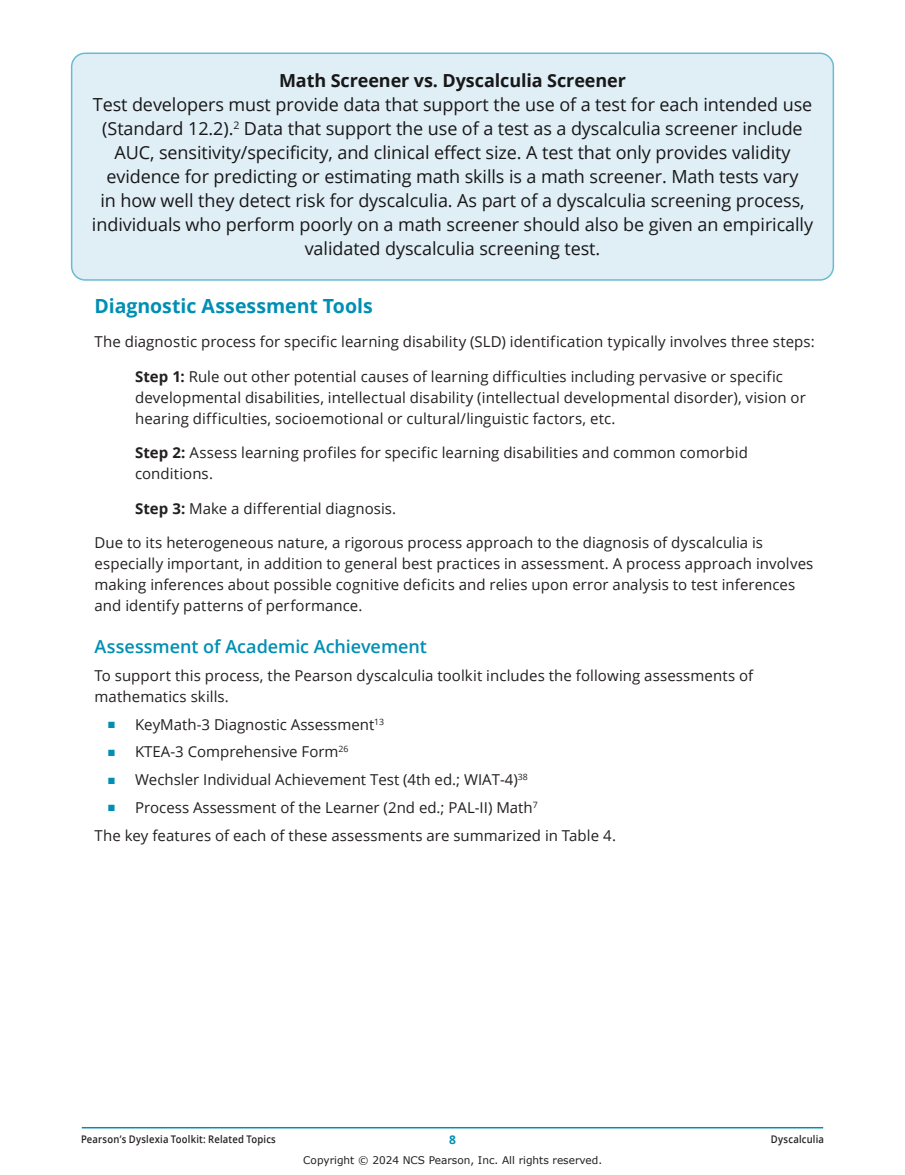
<style>
.page{position:relative;width:905px;height:1175px;background:#fff}
.page>*{position:absolute;margin:0;border:0;box-sizing:border-box;transform-origin:0 0}
.t1{font:700 19.5px "Open Sans";color:#008fb3}
.t2{font:18px/24px "Open Sans";letter-spacing:-.005em;color:#181719;text-align:center}
.t3{font:700 18px "Open Sans";letter-spacing:-.005em;color:#181719}
.t4{font:600 18px "Open Sans";color:#008fb3}
.t5{font:15px/21px "Open Sans";letter-spacing:.005em;color:#231f20}
.t6{font:700 12px "Open Sans";color:#008fb3}
.t7{font:600 10.5px "Open Sans";letter-spacing:.02em;color:#231f20;scale:.9 1}
.t8{font:10.5px "Verdana";color:#231f20}
.s1{font-weight:700}
.s2{color:#008fb3}
</style>
<div class="page">
<hr style="left:82px;top:1126px;width:740px;height:2px;background:#008fb3">
<div style="left:72px;top:53px;width:761px;height:227px;background:#dfeff5;border-radius:14px"></div>
<div style="left:71px;top:52px;width:763px;height:229px;border:2px solid #69bbd4;border-radius:14px"></div>
<p class="t3" style="left:279px;top:68px;width:348px">Math Screener vs. Dyscalculia Screener</p>
<p class="t2" style="left:92px;top:92px;width:722px">Test developers must provide data that support the use of a test for each intended use (Standard 12.2).<sup>2</sup> Data that support the use of a test as a dyscalculia screener include AUC, sensitivity/specificity, and clinical effect size. A test that only provides validity evidence for predicting or estimating math skills is a math screener. Math tests vary<br>in how well they detect risk for dyscalculia. As part of a dyscalculia screening process, individuals who perform poorly on a math screener should also be given an empirically validated dyscalculia screening test.</p>
<h1 class="t1" style="left:94px;top:292px;width:280px">Diagnostic Assessment Tools</h1>
<p class="t5" style="left:94px;top:331px;width:721px">The diagnostic process for specific learning disability (SLD) identification typically involves three steps:</p>
<p class="t5" style="left:135px;top:365px;width:672px"><span class="s1">Step 1:</span> Rule out other potential causes of learning difficulties including pervasive or specific developmental disabilities, intellectual disability (intellectual developmental disorder), vision or hearing difficulties, socioemotional or cultural/linguistic factors, etc.</p>
<p class="t5" style="left:135px;top:442px;width:614px"><span class="s1">Step 2:</span> Assess learning profiles for specific learning disabilities and common comorbid conditions.</p>
<p class="t5" style="left:135px;top:497px;width:263px"><span class="s1">Step 3:</span> Make a differential diagnosis.</p>
<p class="t5" style="left:94px;top:532px;width:720px">Due to its heterogeneous nature, a rigorous process approach to the diagnosis of dyscalculia is especially important, in addition to general best practices in assessment. A process approach involves making inferences about possible cognitive deficits and relies upon error analysis to test inferences and identify patterns of performance.</p>
<p class="t4" style="left:94px;top:634px;width:334px">Assessment of Academic Achievement</p>
<p class="t5" style="left:94px;top:664px;width:660px">To support this process, the Pearson dyscalculia toolkit includes the following assessments of mathematics skills.</p>
<p class="t5" style="left:108px;top:713px;width:278px"><span class="s2">■</span> KeyMath-3 Diagnostic Assessment<sup>13</sup></p>
<p class="t5" style="left:108px;top:741px;width:242px"><span class="s2">■</span> KTEA-3 Comprehensive Form<sup>26</sup></p>
<p class="t5" style="left:108px;top:768px;width:421px"><span class="s2">■</span> Wechsler Individual Achievement Test (4th ed.; WIAT-4)<sup>38</sup></p>
<p class="t5" style="left:94px;top:793px;width:523px;line-height:27.8px;text-indent:14px"><span class="s2">■</span> Process Assessment of the Learner (2nd ed.; PAL-II) Math<sup>7<br></sup>The key features of each of these assessments are summarized in Table 4.</p>
<p class="t7" style="left:81px;top:1132px;width:218px">Pearson’s Dyslexia Toolkit: Related Topics</p>
<p class="t6" style="left:449px;top:1131px;width:8px">8</p>
<p class="t7" style="left:771px;top:1132px;width:60px">Dyscalculia</p>
<p class="t8" style="left:303px;top:1153px;width:300px">Copyright © 2024 NCS Pearson, Inc. All rights reserved.</p>
</div>
